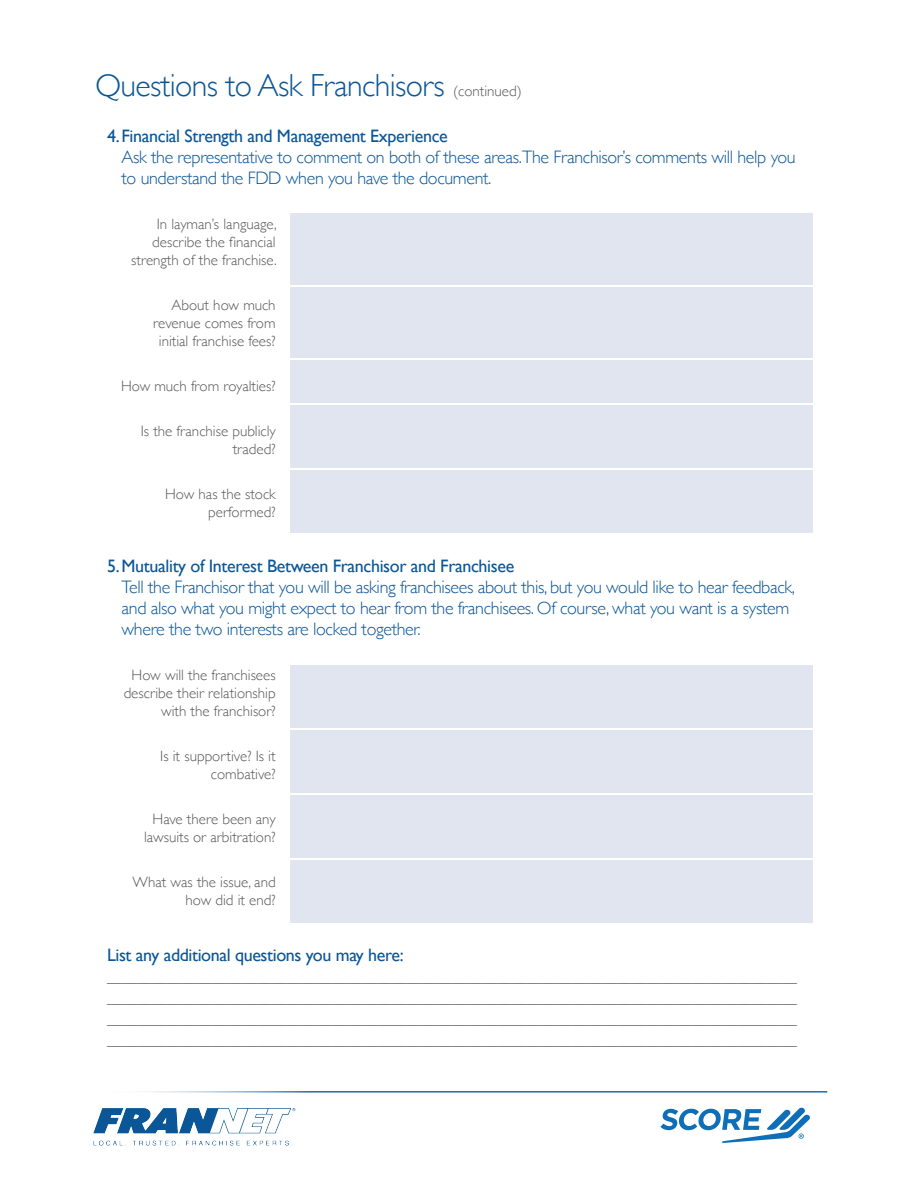
<style>
.page{position:relative;width:918px;height:1188px;background:#fff}
.page>*{position:absolute;margin:0;border:0;box-sizing:border-box;transform-origin:0 0}
.t1{font:300 31.8px "Gill Sans";letter-spacing:-.02em;color:#0b5696}
.t2{font:300 18px/21px "Gill Sans";letter-spacing:-.02em;color:#0b5696}
.t3{font:18px "Gill Sans";letter-spacing:-.02em;color:#0b5696}
.t4{font:300 15px/18px "Gill Sans";color:#57585a;text-align:right}
.s1{font-size:15px;color:#57585a}
</style>
<div class="page">
<img style="left:93px;top:1108px;width:203px;height:38px">
<hr style="left:91px;top:1091px;width:736px;height:2px;background:#0b5696">
<svg style="left:660px;top:1107px;width:150px;height:36px"></svg>
<div style="left:291px;top:214px;width:522px;height:71px;background:#e1e5f0"></div>
<div style="left:291px;top:288px;width:522px;height:70px;background:#e1e5f0"></div>
<div style="left:291px;top:470px;width:522px;height:63px;background:#e1e5f0"></div>
<div style="left:291px;top:405px;width:522px;height:63px;background:#e1e5f0"></div>
<div style="left:291px;top:665px;width:522px;height:63px;background:#e1e5f0"></div>
<div style="left:291px;top:730px;width:522px;height:63px;background:#e1e5f0"></div>
<div style="left:291px;top:795px;width:522px;height:63px;background:#e1e5f0"></div>
<div style="left:291px;top:860px;width:522px;height:63px;background:#e1e5f0"></div>
<div style="left:291px;top:360px;width:522px;height:43px;background:#e1e5f0"></div>
<h1 class="t1" style="left:95px;top:61px;width:428px">Questions to Ask Franchisors <span class="s1">(continued)</span></h1>
<p class="t3" style="left:107px;top:125px;width:342px">4. Financial Strength and Management Experience</p>
<p class="t2" style="left:122px;top:146px;width:676px">Ask the representative to comment on both of these areas.The Franchisor’s comments will help you to understand the FDD when you have the document.</p>
<p class="t4" style="left:131px;top:214px;width:147px">In layman’s language, describe the financial strength of the franchise.</p>
<p class="t4" style="left:153px;top:295px;width:124px">About how much revenue comes from initial franchise fees?</p>
<p class="t4" style="left:121px;top:376px;width:156px">How much from royalties?</p>
<p class="t4" style="left:141px;top:421px;width:136px">Is the franchise publicly traded?</p>
<p class="t4" style="left:165px;top:484px;width:112px">How has the stock performed?</p>
<p class="t3" style="left:107px;top:556px;width:409px">5. Mutuality of Interest Between Franchisor and Franchisee</p>
<p class="t2" style="left:122px;top:576px;width:675px">Tell the Franchisor that you will be asking franchisees about this, but you would like to hear feedback, and also what you might expect to hear from the franchisees. Of course, what you want is a system where the two interests are locked together.</p>
<p class="t4" style="left:124px;top:666px;width:154px">How will the franchisees describe their relationship with the franchisor?</p>
<p class="t4" style="left:160px;top:747px;width:117px">Is it supportive? Is it combative?</p>
<p class="t4" style="left:144px;top:810px;width:133px;text-align:center">Have there been any lawsuits or arbitration?</p>
<p class="t4" style="left:133px;top:873px;width:145px">What was the issue, and how did it end?</p>
<p class="t3" style="left:107px;top:944px;width:298px">List any additional questions you may here:</p>
<p class="t4" style="left:107px;top:966px;width:692px;line-height:21px;text-align:justify">____________________________________________________________________________________________ ____________________________________________________________________________________________ ____________________________________________________________________________________________ ____________________________________________________________________________________________</p>
</div>
